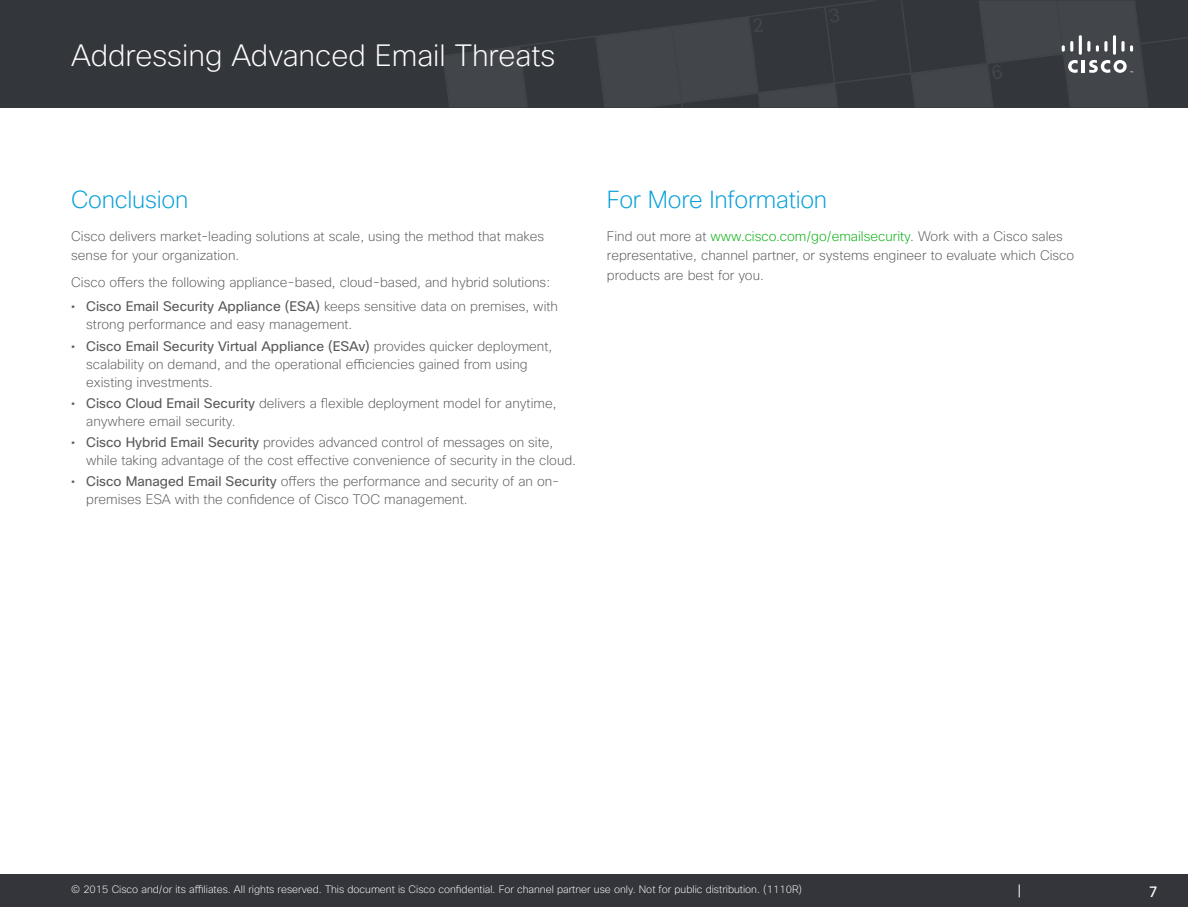
<style>
.page{position:relative;width:1188px;height:918px;background:#fff}
.page>*{position:absolute;margin:0;border:0;box-sizing:border-box;transform-origin:0 0}
.t1{font:200 30px "Cisco Sans";color:#fff}
.t2{font:200 24px "Cisco Sans";letter-spacing:-.01em;color:#049fd9}
.t3{font:15px "Cisco Sans";color:#fff}
.t4{font:200 13.5px/18px "Cisco Sans";color:#58595b}
.t5{font:200 10.5px "Cisco Sans";color:#fff}
.s1{font-weight:400}
.s2{color:#00ad0b}
</style>
<div class="page">
<div style="left:0;top:0;width:1188px;height:108px;background:#33363b"></div>
<svg style="left:443px;top:1px;width:745px;height:106px"></svg>
<div style="left:0;top:875px;width:1188px;height:32px;background:#33353a"></div>
<svg style="left:1019px;top:885px;width:1px;height:12px"></svg>
<h1 class="t1" style="left:71px;top:37px;width:486px">Addressing Advanced Email Threats</h1>
<h2 class="t2" style="left:71px;top:184px;width:119px">Conclusion</h2>
<p class="t4" style="left:71px;top:226px;width:474px;line-height:19.5px">Cisco delivers market-leading solutions at scale, using the method that makes sense for your organization.</p>
<p class="t4" style="left:71px;top:273px;width:480px">Cisco offers the following appliance-based, cloud-based, and hybrid solutions:</p>
<p class="t4" style="left:86px;top:298px;width:473px;text-indent:-15px"><span class="s1">• Cisco Email Security Appliance (ESA)</span> keeps sensitive data on premises, with strong performance and easy management.</p>
<p class="t4" style="left:86px;top:337px;width:468px;text-indent:-15px"><span class="s1">• Cisco Email Security Virtual Appliance (ESAv)</span> provides quicker deployment, scalability on demand, and the operational efficiencies gained from using existing investments.</p>
<p class="t4" style="left:86px;top:394px;width:472px;text-indent:-15px"><span class="s1">• Cisco Cloud Email Security</span> delivers a flexible deployment model for anytime, anywhere email security.</p>
<p class="t4" style="left:86px;top:433px;width:491px;text-indent:-15px"><span class="s1">• Cisco Hybrid Email Security</span> provides advanced control of messages on site, while taking advantage of the cost effective convenience of security in the cloud.</p>
<p class="t4" style="left:86px;top:473px;width:475px;text-indent:-15px"><span class="s1">• Cisco Managed Email Security</span> offers the performance and security of an on&shy;premises ESA with the confidence of Cisco TOC management.</p>
<h2 class="t2" style="left:607px;top:184px;width:222px">For More Information</h2>
<p class="t4" style="left:607px;top:226px;width:469px;line-height:19.5px">Find out more at <span class="s2">www.cisco.com/go/emailsecurity</span>. Work with a Cisco sales representative, channel partner, or systems engineer to evaluate which Cisco products are best for you.</p>
<p class="t5" style="left:71px;top:883px;width:732px">© 2015 Cisco and/or its affiliates. All rights reserved. This document is Cisco confidential. For channel partner use only. Not for public distribution. (1110R)</p>
<p class="t3" style="left:1149px;top:883px;width:10px">7</p>
</div>
